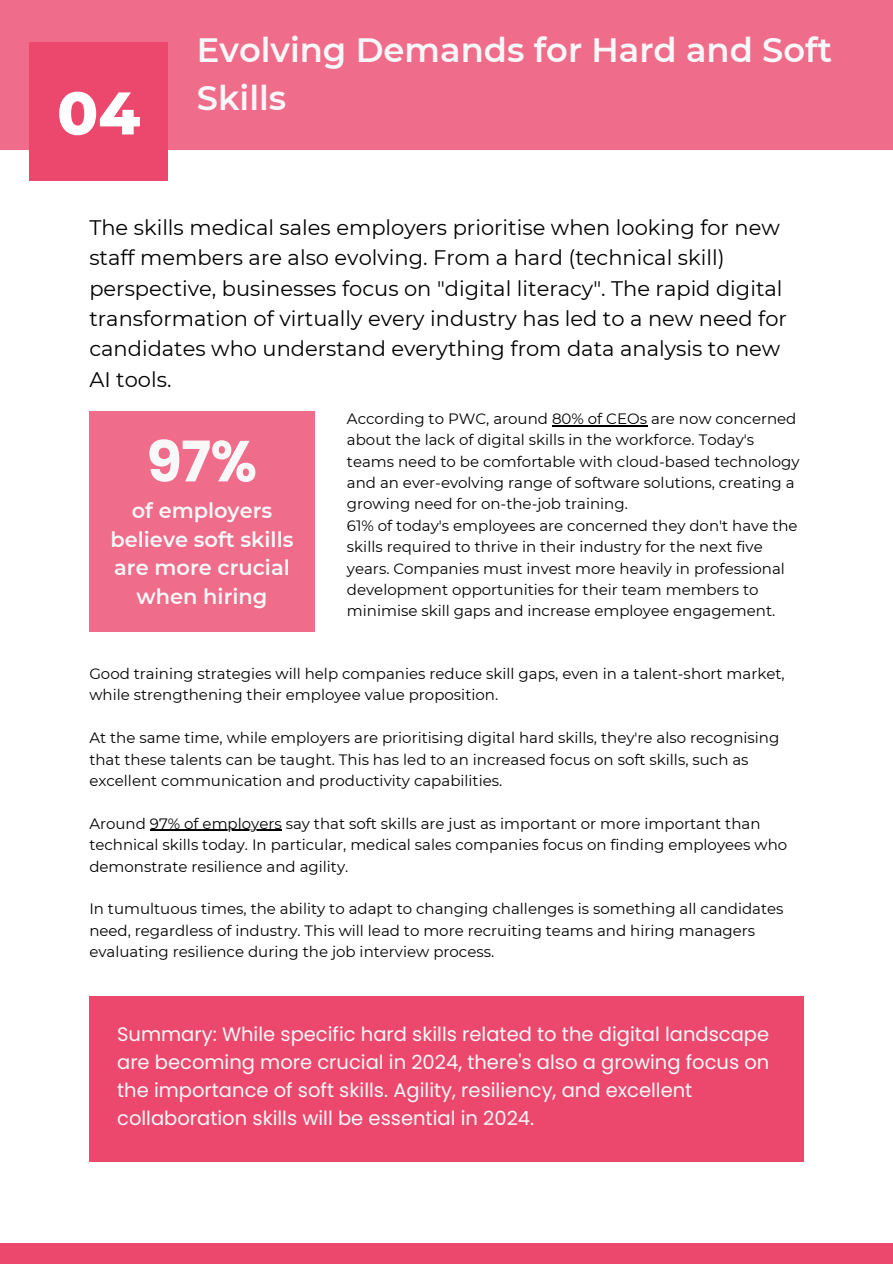
<style>
.page{position:relative;width:893px;height:1264px;background:#fff}
.page>*{position:absolute;margin:0;border:0;box-sizing:border-box;transform-origin:0 0}
.t1{font:800 60px "Montserrat";color:#fff}
.t2{font:700 57.15px "Poppins";color:#f8f8f8}
.t3{font:600 33.75px/47.2px "Montserrat";color:#f8f8f8}
.t4{font:21px/30.3px "Montserrat";color:#000}
.t5{font:600 20.85px/28.7px "Montserrat";color:#f8f8f8;text-align:center}
.t6{font:19.5px/28.2px "Poppins";color:#f8f8f8}
.t7{font:15px/21.3px "Montserrat";color:#000}
</style>
<div class="page">
<div style="left:0;top:0;width:892px;height:150px;background:#ef6c8b"></div>
<div style="left:30px;top:43px;width:138px;height:138px;background:#ec486e"></div>
<div style="left:0;top:1243px;width:892px;height:20px;background:#ec486e"></div>
<hr style="left:552px;top:425px;width:95px;height:1px;background:#000">
<div style="left:89px;top:996px;width:715px;height:165px;background:#ec486e"></div>
<div style="left:89px;top:411px;width:225px;height:220px;background:#ef6c8b"></div>
<hr style="left:150px;top:829px;width:132px;height:2px;background:#000">
<h1 class="t1" style="left:57px;top:76px;width:85px">04</h1>
<h3 class="t3" style="left:197px;top:27px;width:636px">Evolving Demands for Hard and Soft<br>Skills</h3>
<p class="t4" style="left:89px;top:212px;width:699px">The skills medical sales employers prioritise when looking for new staff members are also evolving. From a hard (technical skill) perspective, businesses focus on "digital literacy". The rapid digital transformation of virtually every industry has led to a new need for candidates who understand everything from data analysis to new AI tools.</p>
<h2 class="t2" style="left:147px;top:421px;width:111px">97%</h2>
<h3 class="t5" style="left:110px;top:496px;width:184px">of employers believe soft skills are more crucial when hiring</h3>
<p class="t7" style="left:347px;top:408px;width:454px">According to PWC, around 80% of CEOs are now concerned about the lack of digital skills in the workforce. Today's teams need to be comfortable with cloud-based technology and an ever-evolving range of software solutions, creating a growing need for on-the-job training.<br>61% of today's employees are concerned they don't have the skills required to thrive in their industry for the next five years. Companies must invest more heavily in professional development opportunities for their team members to minimise skill gaps and increase employee engagement.</p>
<p class="t7" style="left:89px;top:663px;width:696px">Good training strategies will help companies reduce skill gaps, even in a talent-short market, while strengthening their employee value proposition.</p>
<p class="t7" style="left:89px;top:727px;width:691px">At the same time, while employers are prioritising digital hard skills, they're also recognising that these talents can be taught. This has led to an increased focus on soft skills, such as excellent communication and productivity capabilities.</p>
<p class="t7" style="left:89px;top:812px;width:699px">Around 97% of employers say that soft skills are just as important or more important than technical skills today. In particular, medical sales companies focus on finding employees who demonstrate resilience and agility.</p>
<p class="t7" style="left:89px;top:898px;width:695px">In tumultuous times, the ability to adapt to changing challenges is something all candidates need, regardless of industry. This will lead to more recruiting teams and hiring managers evaluating resilience during the job interview process.</p>
<p class="t6" style="left:117px;top:1019px;width:653px">Summary: While specific hard skills related to the digital landscape are becoming more crucial in 2024, there's also a growing focus on the importance of soft skills. Agility, resiliency, and excellent collaboration skills will be essential in 2024.</p>
</div>
